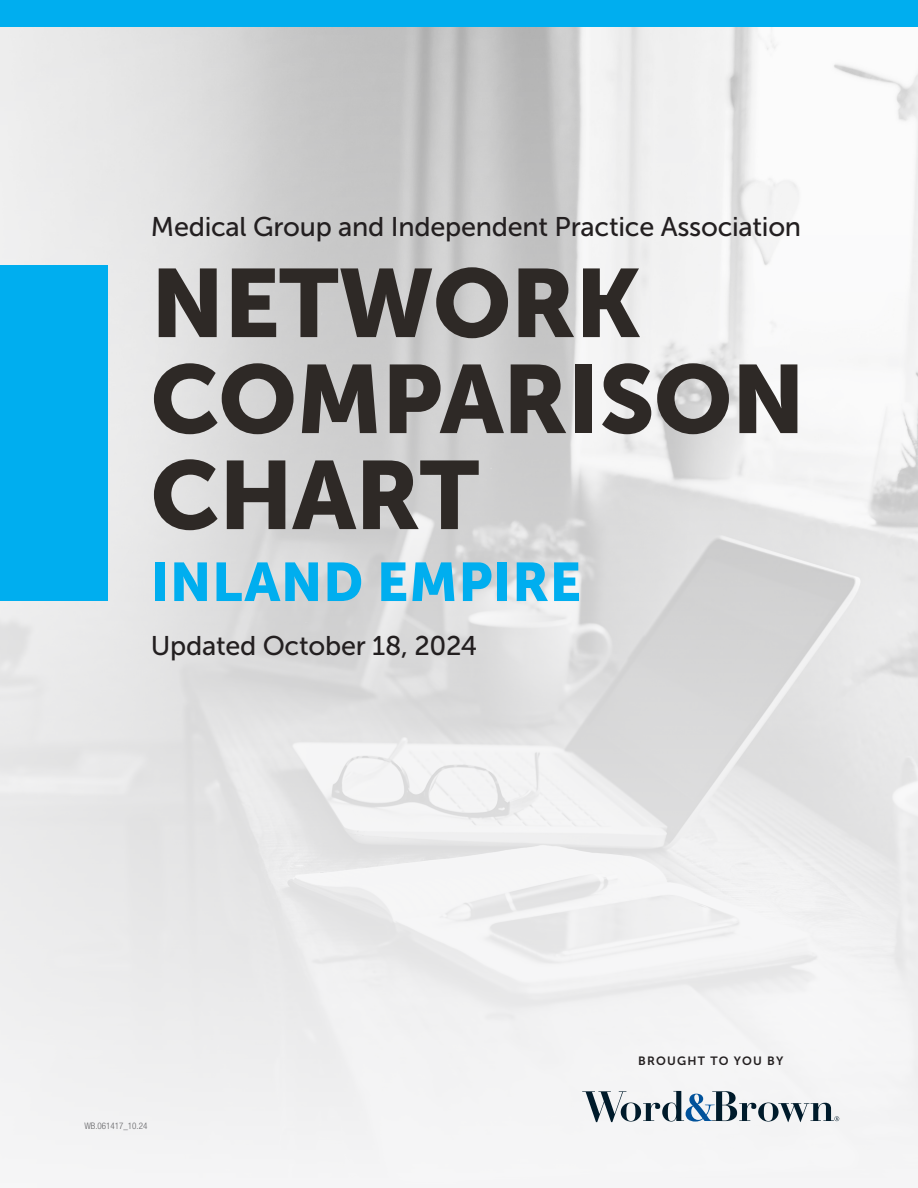
<style>
.page{position:relative;width:918px;height:1188px;background:#fff}
.page>*{position:absolute;margin:0;border:0;box-sizing:border-box;transform-origin:0 0}
.t1{font:96px/96px "Museo Sans 900";letter-spacing:-.01em;color:#2e2926}
.t2{font:54px "Museo Sans 900";letter-spacing:.01em;color:#00aeef}
.t3{font:27px "Museo Sans 500";letter-spacing:-.01em;color:#231f20}
.t4{font:12px "Museo Sans 700";letter-spacing:.1em;color:#231f20}
.t5{font:300 condensed 9px "Helvetica Neue LT Std";color:#636366}
</style>
<div class="page">
<img style="left:0;top:27px;width:918px;height:1151px">
<div style="left:0;top:0;width:918px;height:27px;background:#00aeef"></div>
<div style="left:0;top:265px;width:107px;height:336px;background:#00aeef"></div>
<svg style="left:582px;top:1091px;width:257px;height:31px"></svg>
<p class="t3" style="left:151px;top:212px;width:652px">Medical Group and Independent Practice Association</p>
<p class="t1" style="left:151px;top:255px;width:656px">NETWORK<br>COMPARISON<br>CHART</p>
<p class="t2" style="left:151px;top:551px;width:432px">INLAND EMPIRE</p>
<p class="t3" style="left:151px;top:631px;width:328px">Updated October 18, 2024</p>
<p class="t5" style="left:84px;top:1120px;width:65px">WB.061417_10.24</p>
<p class="t4" style="left:638px;top:1054px;width:147px">BROUGHT TO YOU BY</p>
</div>
